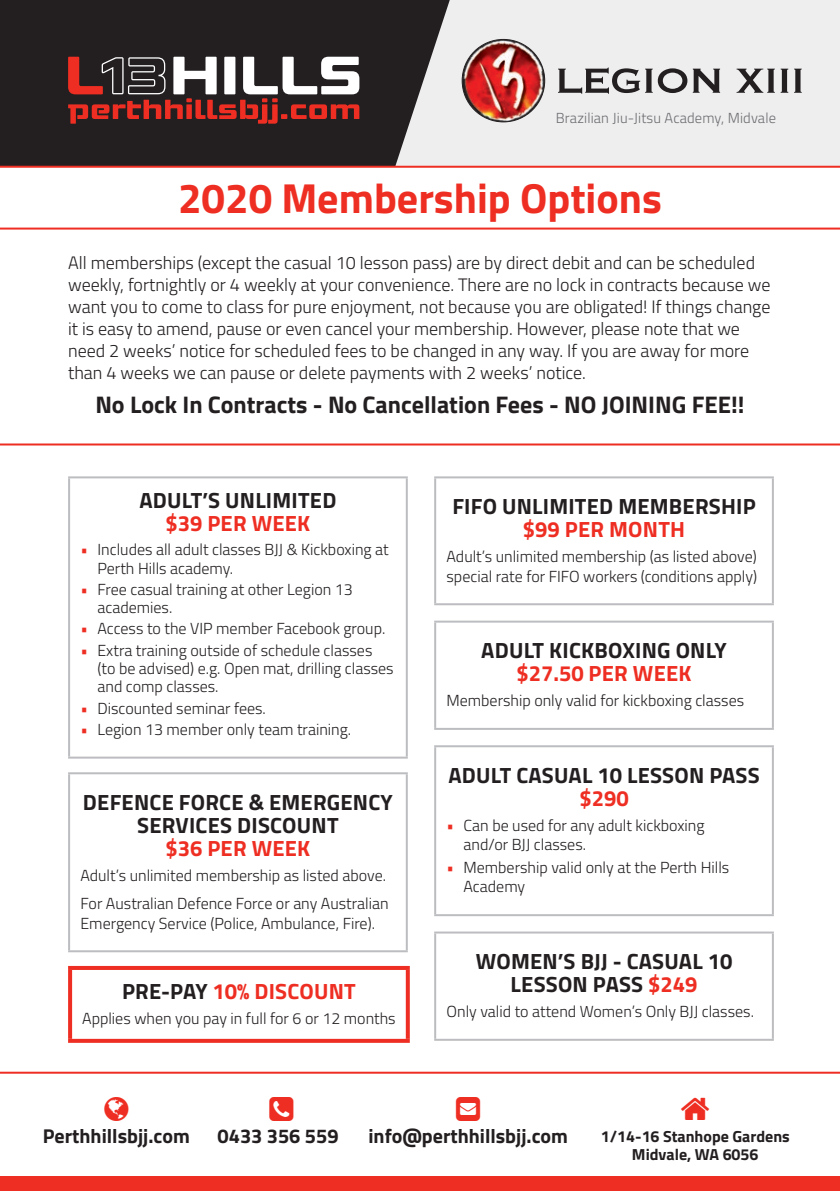
<style>
.page{position:relative;width:840px;height:1191px;background:#fff}
.page>*{position:absolute;margin:0;border:0;box-sizing:border-box;transform-origin:0 0}
.t1{font:700 42px "Titillium Web";color:#ee2e22}
.t2{font:700 24px "Titillium Web";color:#231f20}
.t3{font:700 22px/23px "Titillium Web";letter-spacing:.01em;color:#231f20;text-align:center}
.t4{font:700 22px "Titillium Web";letter-spacing:.01em;color:#ee2e22}
.t5{font:700 20px "Titillium Web";color:#231f20}
.t6{font:300 18px/22px "Titillium Web";color:#231f20}
.t7{font:300 16px/18.4px "Titillium Web";color:#231f20}
.t8{font:700 16px "Titillium Web";color:#231f20}
.t9{font:300 14.6px "Titillium Web";letter-spacing:.01em;color:#6c6d70}
.s1{color:#ee2e22}
.s2{color:#231f20}
</style>
<div class="page">
<div style="left:345px;top:0;width:494px;height:167px;background:#eeeeef"></div>
<svg style="left:0;top:0;width:449px;height:166px;background:#332f30"></svg>
<div style="left:0;top:1176px;width:839px;height:15px;background:#ee2e22"></div>
<img style="left:462px;top:39px;width:82px;height:83px;border-radius:41px">
<div style="left:461px;top:39px;width:83px;height:83px;border:1px solid #231f20;border-radius:50%"></div>
<svg style="left:558px;top:68px;width:243px;height:26px"></svg>
<hr style="left:0;top:443px;width:839px;height:2px;background:#ee2e22">
<hr style="left:0;top:1071px;width:839px;height:2px;background:#ee2e22">
<hr style="left:68px;top:476px;width:339px;height:2px;background:#bcbdc0">
<hr style="left:68px;top:478px;width:2px;height:278px;background:#bcbdc0">
<hr style="left:405px;top:478px;width:2px;height:278px;background:#bcbdc0">
<hr style="left:68px;top:756px;width:339px;height:2px;background:#bcbdc0">
<hr style="left:68px;top:772px;width:339px;height:2px;background:#bcbdc0">
<hr style="left:68px;top:774px;width:2px;height:176px;background:#bcbdc0">
<hr style="left:405px;top:774px;width:2px;height:176px;background:#bcbdc0">
<hr style="left:68px;top:950px;width:339px;height:2px;background:#bcbdc0">
<hr style="left:68px;top:966px;width:341px;height:4px;background:#ee2e22">
<svg style="left:68px;top:970px;width:4px;height:68px"></svg>
<svg style="left:405px;top:970px;width:4px;height:68px"></svg>
<svg style="left:68px;top:1038px;width:341px;height:4px"></svg>
<hr style="left:434px;top:476px;width:339px;height:2px;background:#bcbdc0">
<hr style="left:434px;top:478px;width:2px;height:125px;background:#bcbdc0">
<hr style="left:771px;top:478px;width:2px;height:125px;background:#bcbdc0">
<hr style="left:434px;top:603px;width:339px;height:2px;background:#bcbdc0">
<hr style="left:434px;top:620px;width:339px;height:2px;background:#bcbdc0">
<hr style="left:434px;top:622px;width:2px;height:106px;background:#bcbdc0">
<hr style="left:771px;top:622px;width:2px;height:106px;background:#bcbdc0">
<hr style="left:434px;top:728px;width:339px;height:2px;background:#bcbdc0">
<hr style="left:434px;top:745px;width:339px;height:2px;background:#bcbdc0">
<hr style="left:434px;top:747px;width:2px;height:167px;background:#bcbdc0">
<hr style="left:771px;top:747px;width:2px;height:167px;background:#bcbdc0">
<hr style="left:434px;top:914px;width:339px;height:2px;background:#bcbdc0">
<hr style="left:434px;top:931px;width:339px;height:2px;background:#bcbdc0">
<hr style="left:434px;top:933px;width:2px;height:105px;background:#bcbdc0">
<hr style="left:771px;top:933px;width:2px;height:105px;background:#bcbdc0">
<hr style="left:434px;top:1038px;width:339px;height:2px;background:#bcbdc0">
<svg style="left:0;top:166px;width:839px;height:63px"></svg>
<svg style="left:68px;top:57px;width:291px;height:67px"></svg>
<p class="t9" style="left:555px;top:107px;width:222px">Brazilian Jiu-Jitsu Academy, Midvale</p>
<p class="t1" style="left:178px;top:166px;width:485px">2020 Membership Options</p>
<p class="t6" style="left:68px;top:251px;width:703px">All memberships (except the casual 10 lesson pass) are by direct debit and can be scheduled weekly, fortnightly or 4 weekly at your convenience. There are no lock in contracts because we want you to come to class for pure enjoyment, not because you are obligated! If things change it is easy to amend, pause or even cancel your membership. However, please note that we need 2 weeks’ notice for scheduled fees to be changed in any way. If you are away for more than 4 weeks we can pause or delete payments with 2 weeks’ notice.</p>
<p class="t2" style="left:95px;top:387px;width:650px">No Lock In Contracts - No Cancellation Fees - NO JOINING FEE!!</p>
<h1 class="t3" style="left:139px;top:487px;width:198px">ADULT’S UNLIMITED <span class="s1">$39 PER WEEK</span></h1>
<p class="t7" style="left:97px;top:539px;width:293px;text-indent:-17px"><span class="s1">•</span> Includes all adult classes BJJ &amp; Kickboxing at<br>Perth Hills academy.</p>
<p class="t7" style="left:97px;top:579px;width:257px;text-indent:-17px"><span class="s1">•</span> Free casual training at other Legion 13 academies.</p>
<p class="t7" style="left:80px;top:619px;width:306px"><span class="s1">•</span> Access to the VIP member Facebook group.</p>
<p class="t7" style="left:97px;top:640px;width:297px;text-indent:-17px"><span class="s1">•</span> Extra training outside of schedule classes (to be advised) e.g. Open mat, drilling classes and comp classes.</p>
<p class="t7" style="left:80px;top:698px;width:187px"><span class="s1">•</span> Discounted seminar fees.</p>
<p class="t7" style="left:80px;top:719px;width:272px"><span class="s1">•</span> Legion 13 member only team training.</p>
<h1 class="t3" style="left:83px;top:789px;width:311px">DEFENCE FORCE &amp; EMERGENCY<br>SERVICES DISCOUNT<br><span class="s1">$36 PER WEEK</span></h1>
<p class="t7" style="left:80px;top:865px;width:307px">Adult’s unlimited membership as listed above.</p>
<p class="t7" style="left:80px;top:892px;width:309px;line-height:19.6px">For Australian Defence Force or any Australian<br>Emergency Service (Police, Ambulance, Fire).</p>
<h1 class="t4" style="left:122px;top:974px;width:235px"><span class="s2">PRE-PAY</span> 10% DISCOUNT</h1>
<p class="t7" style="left:82px;top:1008px;width:315px">Applies when you pay in full for 6 or 12 months</p>
<h1 class="t3" style="left:452px;top:493px;width:305px">FIFO UNLIMITED MEMBERSHIP <span class="s1">$99 PER MONTH</span></h1>
<p class="t7" style="left:446px;top:546px;width:312px;line-height:19.6px">Adult’s unlimited membership (as listed above) special rate for FIFO workers (conditions apply)</p>
<h1 class="t3" style="left:481px;top:637px;width:247px">ADULT KICKBOXING ONLY <span class="s1">$27.50 PER WEEK</span></h1>
<p class="t7" style="left:446px;top:690px;width:299px">Membership only valid for kickboxing classes</p>
<h1 class="t3" style="left:448px;top:762px;width:312px">ADULT CASUAL 10 LESSON PASS <span class="s1">$290</span></h1>
<p class="t7" style="left:463px;top:814px;width:242px;line-height:19.6px;text-indent:-17px"><span class="s1">•</span> Can be used for any adult kickboxing and/or BJJ classes.</p>
<p class="t7" style="left:463px;top:856px;width:267px;line-height:19.6px;text-indent:-17px"><span class="s1">•</span> Membership valid only at the Perth Hills<br>Academy</p>
<h1 class="t3" style="left:475px;top:948px;width:258px">WOMEN’S BJJ - CASUAL 10<br>LESSON PASS <span class="s1">$249</span></h1>
<p class="t7" style="left:446px;top:1001px;width:309px">Only valid to attend Women’s Only BJJ classes.</p>
<p class="t5" style="left:43px;top:1120px;width:148px">Perthhillsbjj.com</p>
<p class="t5" style="left:217px;top:1120px;width:122px">0433 356 559</p>
<p class="t5" style="left:368px;top:1120px;width:201px">info@perthhillsbjj.com</p>
<p class="t8" style="left:600px;top:1124px;width:190px">1/14-16 Stanhope Gardens</p>
<p class="t8" style="left:631px;top:1142px;width:128px">Midvale, WA 6056</p>
</div>
